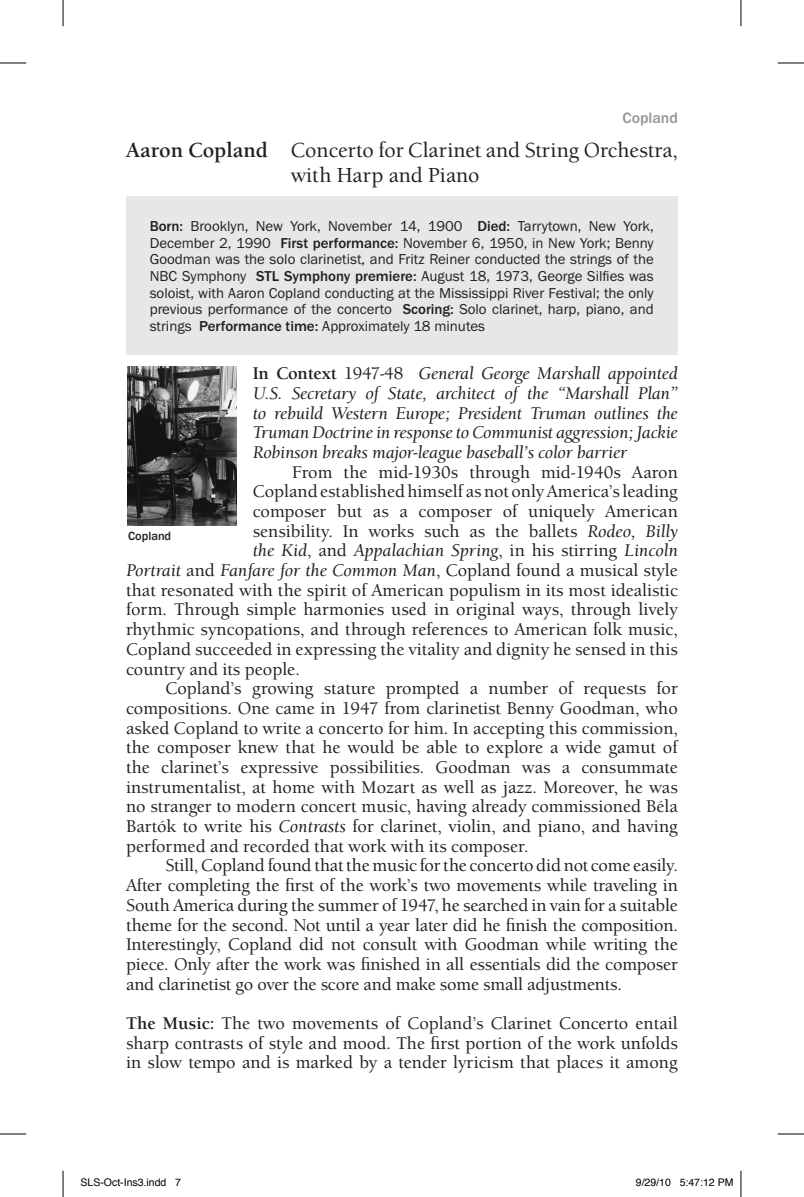
<style>
.page{position:relative;width:804px;height:1197px;background:#fff}
.page>*{position:absolute;margin:0;border:0;box-sizing:border-box;transform-origin:0 0}
.t1{font:500 21px/25.2px "Berkeley Old Style Itc T";color:#231f20}
.t2{font:500 17.5px/19.6px "Berkeley Old Style Itc T";color:#231f20;text-align:justify}
.t3{font:italic 500 17.5px/19.6px "Berkeley Old Style Itc T";letter-spacing:-.005em;color:#231f20;text-align:justify}
.t4{font:500 15.75px "Franklin Gothic Itc T";color:#939598}
.t5{font:14.88px/16.6px "Franklin Gothic Itc T";color:#231f20;text-align:justify}
.t6{font:500 12.25px "Franklin Gothic";color:#231f20}
.t7{font:10.5px "Helvetica";color:#000}
.s1{font-weight:700}
.s2{font-weight:500}
.s3{font-weight:700;font-style:normal}
.s4{font-style:normal}
.s5{font-style:italic}
</style>
<div class="page">
<img style="left:128px;top:366px;width:108px;height:160px">
<div style="left:126px;top:196px;width:551px;height:159px;background:#e6e7e9"></div>
<svg style="left:0;top:63px;width:26px;height:1px"></svg>
<svg style="left:777px;top:63px;width:26px;height:1px"></svg>
<svg style="left:0;top:1134px;width:26px;height:1px"></svg>
<svg style="left:777px;top:1134px;width:26px;height:1px"></svg>
<svg style="left:63px;top:0;width:1px;height:26px"></svg>
<svg style="left:63px;top:1171px;width:1px;height:26px"></svg>
<svg style="left:740px;top:0;width:1px;height:26px"></svg>
<svg style="left:740px;top:1171px;width:1px;height:26px"></svg>
<p class="t4" style="left:622px;top:108px;width:57px">Copland</p>
<p class="t1" style="left:290px;top:138px;width:388px;text-indent:-164px"><span class="s1">Aaron Copland</span> Concerto for Clarinet and String Orchestra, with Harp and Piano</p>
<p class="t5" style="left:150px;top:218px;width:505px"><span class="s2">Born:</span> Brooklyn, New York, November 14, 1900 <span class="s2">Died:</span> Tarrytown, New York, December 2, 1990 <span class="s2">First performance:</span> November 6, 1950, in New York; Benny Goodman was the solo clarinetist, and Fritz Reiner conducted the strings of the NBC Symphony <span class="s2">STL Symphony premiere:</span> August 18, 1973, George Silfies was soloist, with Aaron Copland conducting at the Mississippi River Festival; the only previous performance of the concerto <span class="s2">Scoring:</span> Solo clarinet, harp, piano, and strings <span class="s2">Performance time:</span> Approximately 18 minutes</p>
<p class="t3" style="left:252px;top:364px;width:426px"><span class="s3">In Context</span> <span class="s4">1947-48</span> General George Marshall appointed U.S. Secretary of State, architect of the “Marshall Plan” to rebuild Western Europe; President Truman outlines the Truman Doctrine in response to Communist aggression; Jackie Robinson breaks major-league baseball’s color barrier</p>
<p class="t2" style="left:292px;top:462px;width:387px">From the mid-1930s through mid-1940s Aaron</p>
<p class="t2" style="left:252px;top:482px;width:426px">Copland established himself as not only America’s leading</p>
<p class="t2" style="left:252px;top:502px;width:426px">composer but as a composer of uniquely American</p>
<p class="t2" style="left:252px;top:521px;width:426px">sensibility. In works such as the ballets <span class="s5">Rodeo, Billy</span></p>
<p class="t3" style="left:252px;top:541px;width:426px">the Kid<span class="s4">, and</span> Appalachian Spring<span class="s4">, in his stirring</span> Lincoln</p>
<p class="t3" style="left:126px;top:561px;width:553px">Portrait <span class="s4">and</span> Fanfare for the Common Man<span class="s4">, Copland found a musical style</span></p>
<p class="t2" style="left:126px;top:580px;width:553px">that resonated with the spirit of American populism in its most idealistic</p>
<p class="t2" style="left:126px;top:600px;width:553px">form. Through simple harmonies used in original ways, through lively</p>
<p class="t2" style="left:126px;top:620px;width:553px">rhythmic syncopations, and through references to American folk music,</p>
<p class="t2" style="left:126px;top:639px;width:553px">Copland succeeded in expressing the vitality and dignity he sensed in this</p>
<p class="t2" style="left:126px;top:659px;width:175px">country and its people.</p>
<p class="t2" style="left:165px;top:679px;width:513px">Copland’s growing stature prompted a number of requests for</p>
<p class="t2" style="left:126px;top:698px;width:553px">compositions. One came in 1947 from clarinetist Benny Goodman, who</p>
<p class="t2" style="left:126px;top:718px;width:553px">asked Copland to write a concerto for him. In accepting this commission,</p>
<p class="t2" style="left:126px;top:738px;width:553px">the composer knew that he would be able to explore a wide gamut of</p>
<p class="t2" style="left:126px;top:757px;width:553px">the clarinet’s expressive possibilities. Goodman was a consummate</p>
<p class="t2" style="left:126px;top:777px;width:553px">instrumentalist, at home with Mozart as well as jazz. Moreover, he was</p>
<p class="t2" style="left:126px;top:797px;width:553px">no stranger to modern concert music, having already commissioned Béla</p>
<p class="t2" style="left:126px;top:817px;width:553px">Bartók to write his <span class="s5">Contrasts</span> for clarinet, violin, and piano, and having</p>
<p class="t2" style="left:126px;top:836px;width:404px">performed and recorded that work with its composer.</p>
<p class="t2" style="left:165px;top:856px;width:513px">Still, Copland found that the music for the concerto did not come easily.</p>
<p class="t2" style="left:126px;top:876px;width:553px">After completing the first of the work’s two movements while traveling in</p>
<p class="t2" style="left:126px;top:895px;width:553px">South America during the summer of 1947, he searched in vain for a suitable</p>
<p class="t2" style="left:126px;top:915px;width:553px">theme for the second. Not until a year later did he finish the composition.</p>
<p class="t2" style="left:126px;top:935px;width:553px">Interestingly, Copland did not consult with Goodman while writing the</p>
<p class="t2" style="left:126px;top:954px;width:553px">piece. Only after the work was finished in all essentials did the composer</p>
<p class="t2" style="left:126px;top:974px;width:497px">and clarinetist go over the score and make some small adjustments.</p>
<p class="t2" style="left:126px;top:1013px;width:553px"><span class="s1">The Music:</span> The two movements of Copland’s Clarinet Concerto entail sharp contrasts of style and mood. The first portion of the work unfolds in slow tempo and is marked by a tender lyricism that places it among</p>
<p class="t6" style="left:128px;top:528px;width:45px">Copland</p>
<p class="t7" style="left:80px;top:1175px;width:102px">SLS-Oct-Ins3.indd 7</p>
<p class="t7" style="left:635px;top:1175px;width:99px">9/29/10 5:47:12 PM</p>
</div>
